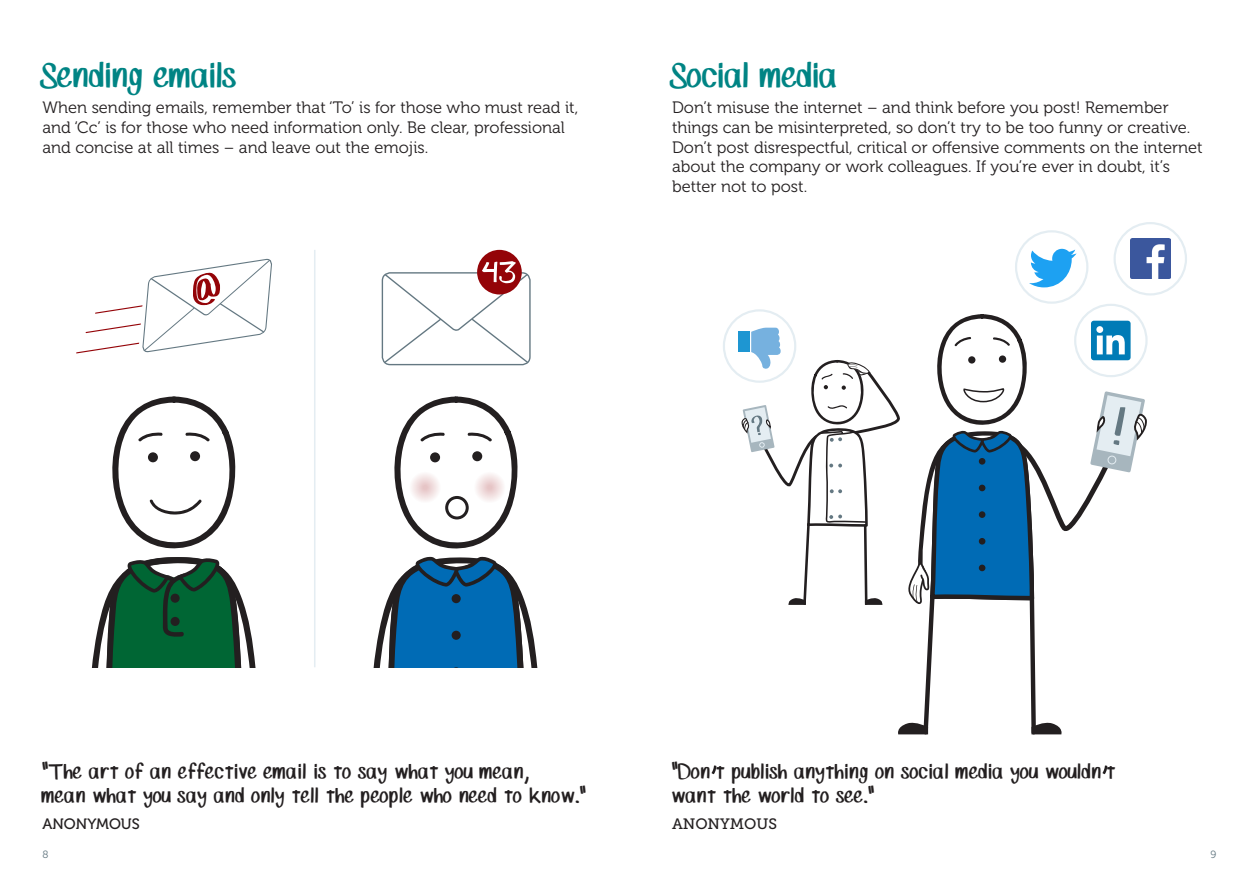
<style>
.page{position:relative;width:1259px;height:893px;background:#fff}
.page>*{position:absolute;margin:0;border:0;box-sizing:border-box;transform-origin:0 0}
.t1{font:30px "SP Marker Font";letter-spacing:-.02em;color:#008484}
.Pull_quote{font:18px/24px "SP Marker Font";color:#231f20}
.Body_copy{font:16.5px/19.8px "Museo 300";color:#231f20}
.t2{font:15px "Museo Slab 500";color:#231f20}
.t3{font:15px "Museo 500";color:#231f20}
.t4{font:10.5px "Museo 300";color:#647882}
</style>
<div class="page">
<svg style="left:711px;top:765px;width:5px;height:9px"></svg>
<svg style="left:1102px;top:765px;width:5px;height:9px"></svg>
<div style="left:1113px;top:222px;width:74px;height:73px;border:2px solid #e4edf2;border-radius:50%"></div>
<img style="left:1130px;top:239px;width:40px;height:40px">
<div style="left:1015px;top:230px;width:73px;height:74px;border:2px solid #e4edf2;border-radius:50%"></div>
<svg style="left:1029px;top:249px;width:47px;height:38px"></svg>
<div style="left:723px;top:309px;width:73px;height:74px;border:2px solid #e4edf2;border-radius:50%"></div>
<svg style="left:741px;top:314px;width:407px;height:420px"></svg>
<div style="left:738px;top:332px;width:11px;height:20px;background:#1e96d2"></div>
<svg style="left:394px;top:396px;width:124px;height:153px"></svg>
<div style="left:472px;top:451px;width:10px;height:10px;background:#231f20;border-radius:50%"></div>
<div style="left:430px;top:452px;width:10px;height:10px;background:#231f20;border-radius:50%"></div>
<svg style="left:373px;top:557px;width:165px;height:110px"></svg>
<div style="left:451px;top:594px;width:10px;height:9px;background:#231f20;border-radius:50%"></div>
<div style="left:451px;top:631px;width:10px;height:9px;background:#231f20;border-radius:50%"></div>
<svg style="left:407px;top:469px;width:35px;height:35px"></svg>
<svg style="left:472px;top:469px;width:35px;height:35px"></svg>
<div style="left:445px;top:496px;width:24px;height:23px;border:3px solid #231f20;border-radius:50%"></div>
<svg style="left:112px;top:396px;width:124px;height:153px"></svg>
<div style="left:190px;top:451px;width:10px;height:10px;background:#231f20;border-radius:50%"></div>
<div style="left:148px;top:452px;width:10px;height:10px;background:#231f20;border-radius:50%"></div>
<hr style="left:314px;top:250px;width:1px;height:417px;background:#e4edf2">
<div style="left:477px;top:250px;width:45px;height:44px;background:#940408;border-radius:50%"></div>
<svg style="left:382px;top:261px;width:148px;height:104px"></svg>
<svg style="left:76px;top:258px;width:196px;height:96px"></svg>
<svg style="left:92px;top:557px;width:164px;height:110px"></svg>
<p class="t1" style="left:43px;top:58px;width:197px">Sending emails</p>
<p class="Body_copy" style="left:43px;top:98px;width:537px">When sending emails, remember that ‘To’ is for those who must read it, and ‘Cc’ is for those who need information only. Be clear, professional and concise at all times – and leave out the emojis.</p>
<p class="t1" style="left:672px;top:58px;width:169px">Social media</p>
<p class="Body_copy" style="left:672px;top:98px;width:532px">Don’t misuse the internet – and think before you post! Remember things can be misinterpreted, so don’t try to be too funny or creative.<br>Don’t post disrespectful, critical or offensive comments on the internet about the company or work colleagues. If you’re ever in doubt, it’s better not to post.</p>
<p class="Pull_quote" style="left:43px;top:761px;width:546px">"The art of an effective email is to say what you mean,<br>mean what you say and only tell the people who need to know."</p>
<p class="t3" style="left:43px;top:816px;width:99px">ANONYMOUS</p>
<p class="Pull_quote" style="left:672px;top:761px;width:446px">"Don t publish anything on social media you wouldn t want the world to see."</p>
<p class="t2" style="left:672px;top:816px;width:106px">ANONYMOUS</p>
<p class="t4" style="left:43px;top:849px;width:7px">8</p>
<p class="t4" style="left:1210px;top:849px;width:7px">9</p>
</div>
